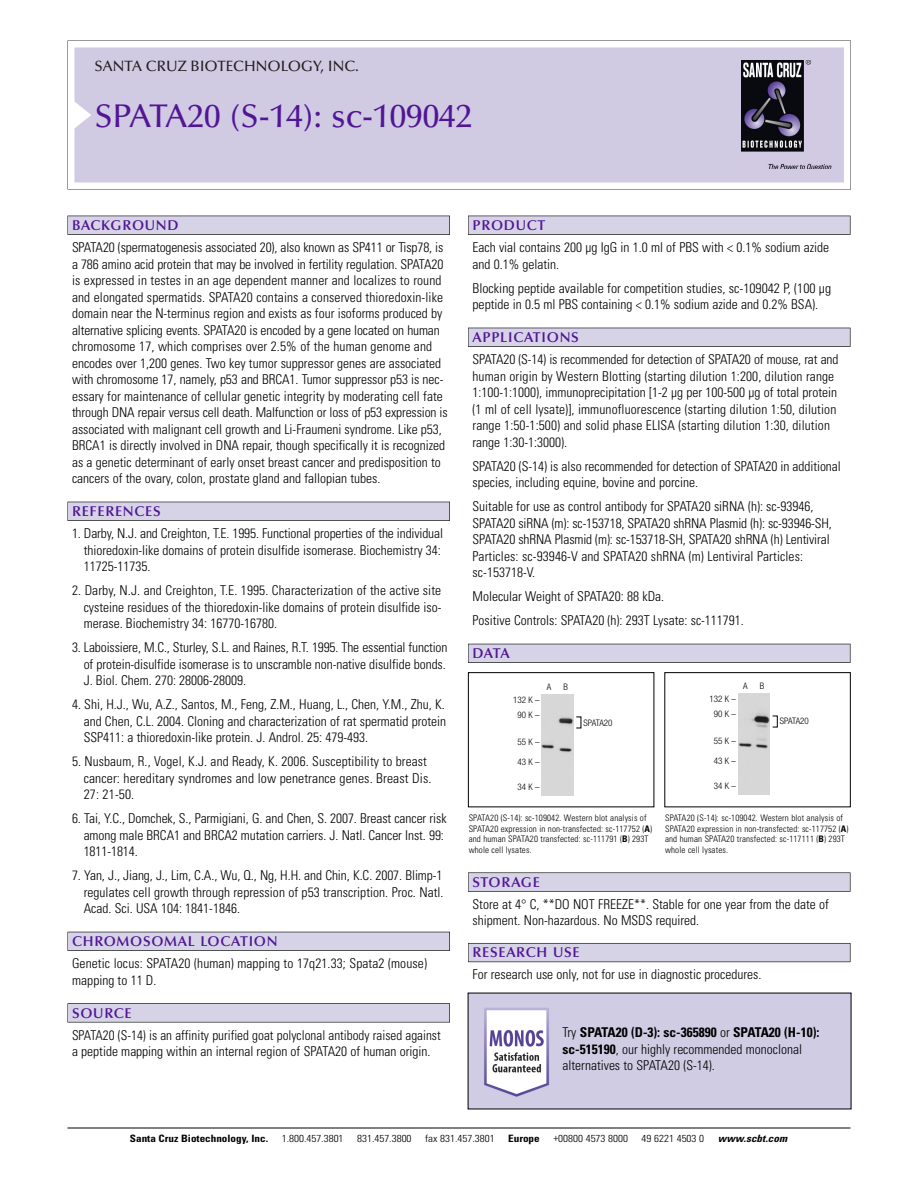
<style>
.page{position:relative;width:918px;height:1188px;background:#fff}
.page>*{position:absolute;margin:0;border:0;box-sizing:border-box;transform-origin:0 0}
.t1{font:500 33px "Optima";color:#511695}
.t2{font:500 15px "Optima";color:#231f20}
.t3{font:600 14.25px "Optima";letter-spacing:.05em;color:#511695}
.t4{font:300 condensed 13.5px/16.5px "Univers";color:#000}
.t5{font:300 condensed 10.2px "Univers";color:#000;scale:1.1 1}
.t6{font:700 condensed 10.2px "Univers";color:#000;scale:1.1 1}
.t7{font:italic 700 condensed 10.2px "Univers";letter-spacing:.005em;color:#000;scale:1.1 1}
.t8{font:300 condensed 9px/10.5px "Univers";letter-spacing:.015em;color:#000}
.t9{font:300 condensed 9px/15px "Helvetica Neue";color:#000;text-align:center}
.t10{font:300 condensed 9px "Helvetica Neue";letter-spacing:-.02em;color:#000}
.s1{font-weight:700}
</style>
<div class="page">
<svg style="left:68px;top:40px;width:783px;height:149px"></svg>
<div style="left:74px;top:47px;width:770px;height:135px;background:#d1cae3"></div>
<img style="left:741px;top:60px;width:90px;height:108px">
<div style="left:68px;top:216px;width:382px;height:19px;background:#525155"></div>
<div style="left:68px;top:216px;width:381px;height:18px;background:#d7d3e7"></div>
<div style="left:68px;top:502px;width:382px;height:19px;background:#515055"></div>
<div style="left:68px;top:502px;width:381px;height:18px;background:#d7d3e7"></div>
<div style="left:68px;top:932px;width:382px;height:19px;background:#525158"></div>
<div style="left:68px;top:932px;width:381px;height:18px;background:#d7d3e7"></div>
<div style="left:68px;top:1003px;width:382px;height:19px;background:#575759"></div>
<div style="left:68px;top:1004px;width:381px;height:18px;background:#d7d3e7"></div>
<div style="left:468px;top:216px;width:382px;height:19px;background:#525155"></div>
<div style="left:468px;top:216px;width:382px;height:18px;background:#d7d3e7"></div>
<div style="left:468px;top:328px;width:382px;height:19px;background:#515055"></div>
<div style="left:468px;top:328px;width:382px;height:18px;background:#d7d3e7"></div>
<div style="left:468px;top:644px;width:382px;height:19px;background:#525158"></div>
<div style="left:468px;top:644px;width:382px;height:18px;background:#d7d3e7"></div>
<svg style="left:468px;top:872px;width:382px;height:20px"></svg>
<div style="left:468px;top:873px;width:382px;height:18px;background:#d7d3e7"></div>
<div style="left:468px;top:943px;width:382px;height:19px;background:#5b5961"></div>
<div style="left:468px;top:944px;width:382px;height:18px;background:#d7d3e7"></div>
<hr style="left:68px;top:1128px;width:782px;height:1px;background:#000">
<div style="left:468px;top:672px;width:186px;height:135px;border:1px solid #000"></div>
<div style="left:664px;top:672px;width:187px;height:135px;border:1px solid #000"></div>
<img style="left:542px;top:694px;width:31px;height:101px">
<img style="left:738px;top:693px;width:32px;height:101px">
<img style="left:470px;top:995px;width:379px;height:112px">
<p class="t2" style="left:94px;top:61px;width:266px">SANTA CRUZ BIOTECHNOLOGY, INC.</p>
<h1 class="t1" style="left:94px;top:103px;width:379px">SPATA20 (S-14): sc-109042</h1>
<p class="t3" style="left:72px;top:219px;width:108px">BACKGROUND</p>
<p class="t4" style="left:72px;top:240px;width:377px">SPATA20 (spermatogenesis associated 20), also known as SP411 or Tisp78, is a 786 amino acid protein that may be involved in fertility regulation. SPATA20 is expressed in testes in an age dependent manner and localizes to round and elongated spermatids. SPATA20 contains a conserved thioredoxin-like domain near the N-terminus region and exists as four isoforms produced by alternative splicing events. SPATA20 is encoded by a gene located on human chromosome 17, which comprises over 2.5% of the human genome and encodes over 1,200 genes. Two key tumor suppressor genes are associated with chromosome 17, namely, p53 and BRCA1. Tumor suppressor p53 is nec&shy;essary for maintenance of cellular genetic integrity by moderating cell fate through DNA repair versus cell death. Malfunction or loss of p53 expression is associated with malignant cell growth and Li-Fraumeni syndrome. Like p53, BRCA1 is directly involved in DNA repair, though specifically it is recognized as a genetic determinant of early onset breast cancer and predisposition to cancers of the ovary, colon, prostate gland and fallopian tubes.</p>
<p class="t3" style="left:72px;top:506px;width:90px">REFERENCES</p>
<p class="t4" style="left:84px;top:526px;width:361px;text-indent:-12px">1. Darby, N.J. and Creighton, T.E. 1995. Functional properties of the individual thioredoxin-like domains of protein disulfide isomerase. Biochemistry 34:<br>11725-11735.</p>
<p class="t4" style="left:84px;top:583px;width:359px;text-align:justify;text-indent:-12px">2. Darby, N.J. and Creighton, T.E. 1995. Characterization of the active site cysteine residues of the thioredoxin-like domains of protein disulfide iso&shy;merase. Biochemistry 34: 16770-16780.</p>
<p class="t4" style="left:84px;top:640px;width:365px;text-indent:-12px">3. Laboissiere, M.C., Sturley, S.L. and Raines, R.T. 1995. The essential function of protein-disulfide isomerase is to unscramble non-native disulfide bonds.<br>J. Biol. Chem. 270: 28006-28009.</p>
<p class="t4" style="left:84px;top:697px;width:364px;text-align:justify;text-indent:-12px">4. Shi, H.J., Wu, A.Z., Santos, M., Feng, Z.M., Huang, L., Chen, Y.M., Zhu, K. and Chen, C.L. 2004. Cloning and characterization of rat spermatid protein SSP411: a thioredoxin-like protein. J. Androl. 25: 479-493.</p>
<p class="t4" style="left:84px;top:754px;width:349px;text-indent:-12px">5. Nusbaum, R., Vogel, K.J. and Ready, K. 2006. Susceptibility to breast cancer: hereditary syndromes and low penetrance genes. Breast Dis.<br>27: 21-50.</p>
<p class="t4" style="left:84px;top:811px;width:364px;text-indent:-12px">6. Tai, Y.C., Domchek, S., Parmigiani, G. and Chen, S. 2007. Breast cancer risk among male BRCA1 and BRCA2 mutation carriers. J. Natl. Cancer Inst. 99:<br>1811-1814.</p>
<p class="t4" style="left:84px;top:868px;width:361px;text-align:justify;text-indent:-12px">7. Yan, J., Jiang, J., Lim, C.A., Wu, Q., Ng, H.H. and Chin, K.C. 2007. Blimp-1 regulates cell growth through repression of p53 transcription. Proc. Natl.<br>Acad. Sci. USA 104: 1841-1846.</p>
<p class="t3" style="left:72px;top:936px;width:207px">CHROMOSOMAL LOCATION</p>
<p class="t4" style="left:72px;top:956px;width:357px">Genetic locus: SPATA20 (human) mapping to 17q21.33; Spata2 (mouse) mapping to 11 D.</p>
<p class="t3" style="left:72px;top:1007px;width:61px">SOURCE</p>
<p class="t4" style="left:72px;top:1028px;width:370px">SPATA20 (S-14) is an affinity purified goat polyclonal antibody raised against a peptide mapping within an internal region of SPATA20 of human origin.</p>
<p class="t3" style="left:473px;top:219px;width:74px">PRODUCT</p>
<p class="t4" style="left:473px;top:240px;width:358px">Each vial contains 200 µg IgG in 1.0 ml of PBS with &lt; 0.1% sodium azide and 0.1% gelatin.</p>
<p class="t4" style="left:473px;top:281px;width:360px">Blocking peptide available for competition studies, sc-109042 P, (100 µg peptide in 0.5 ml PBS containing &lt; 0.1% sodium azide and 0.2% BSA).</p>
<p class="t3" style="left:473px;top:332px;width:108px">APPLICATIONS</p>
<p class="t4" style="left:473px;top:352px;width:367px">SPATA20 (S-14) is recommended for detection of SPATA20 of mouse, rat and human origin by Western Blotting (starting dilution 1:200, dilution range 1:100-1:1000), immunoprecipitation [1-2 µg per 100-500 µg of total protein (1 ml of cell lysate)], immunofluorescence (starting dilution 1:50, dilution range 1:50-1:500) and solid phase ELISA (starting dilution 1:30, dilution range 1:30-1:3000).</p>
<p class="t4" style="left:473px;top:459px;width:370px">SPATA20 (S-14) is also recommended for detection of SPATA20 in additional species, including equine, bovine and porcine.</p>
<p class="t4" style="left:473px;top:499px;width:361px">Suitable for use as control antibody for SPATA20 siRNA (h): sc-93946, SPATA20 siRNA (m): sc-153718, SPATA20 shRNA Plasmid (h): sc-93946-SH, SPATA20 shRNA Plasmid (m): sc-153718-SH, SPATA20 shRNA (h) Lentiviral Particles: sc-93946-V and SPATA20 shRNA (m) Lentiviral Particles: sc-153718-V.</p>
<p class="t4" style="left:473px;top:586px;width:273px;line-height:24px">Molecular Weight of SPATA20: 88 kDa.<br>Positive Controls: SPATA20 (h): 293T Lysate: sc-111791.</p>
<p class="t3" style="left:473px;top:648px;width:39px">DATA</p>
<p class="t9" style="left:547px;top:680px;width:6px">A</p>
<p class="t9" style="left:564px;top:680px;width:6px">B</p>
<p class="t9" style="left:513px;top:693px;width:28px">132 K –<br>90K–</p>
<p class="t9" style="left:518px;top:733px;width:24px;line-height:19.5px;text-align:left">55K–<br>43K–</p>
<p class="t9" style="left:518px;top:780px;width:24px">34K–</p>
<p class="t10" style="left:584px;top:719px;width:30px">SPATA20</p>
<p class="t9" style="left:743px;top:679px;width:6px">A</p>
<p class="t9" style="left:760px;top:679px;width:6px">B</p>
<p class="t9" style="left:710px;top:692px;width:28px">132 K –<br>90K–</p>
<p class="t9" style="left:714px;top:732px;width:24px;line-height:19.5px;text-align:left">55K–<br>43K–</p>
<p class="t9" style="left:714px;top:779px;width:24px">34K–</p>
<p class="t10" style="left:780px;top:718px;width:30px">SPATA20</p>
<p class="t8" style="left:469px;top:814px;width:185px">SPATA20 (S-14): sc-109042. Western blot analysis of SPATA20 expression in non-transfected: sc-117752 (<span class="s1">A</span>) and human SPATA20 transfected: sc-111791 (<span class="s1">B</span>) 293T whole cell lysates.</p>
<p class="t8" style="left:665px;top:814px;width:185px">SPATA20 (S-14): sc-109042. Western blot analysis of SPATA20 expression in non-transfected: sc-117752 (<span class="s1">A</span>) and human SPATA20 transfected: sc-117111 (<span class="s1">B</span>) 293T whole cell lysates.</p>
<p class="t3" style="left:473px;top:876px;width:69px">STORAGE</p>
<p class="t4" style="left:473px;top:897px;width:358px">Store at 4° C, **DO NOT FREEZE**. Stable for one year from the date of shipment. Non-hazardous. No MSDS required.</p>
<p class="t3" style="left:473px;top:947px;width:109px">RESEARCH USE</p>
<p class="t4" style="left:473px;top:968px;width:290px">For research use only, not for use in diagnostic procedures.</p>
<p class="t4" style="left:563px;top:1025px;width:258px">Try <span class="s1">SPATA20 (D-3): sc-365890</span> or <span class="s1">SPATA20 (H-10): sc-515190</span>, our highly recommended monoclonal alternatives to SPATA20 (S-14).</p>
<p class="t6" style="left:130px;top:1135px;width:127px">Santa Cruz Biotechnology, Inc.</p>
<p class="t5" style="left:282px;top:1135px;width:58px">1.800.457.3801</p>
<p class="t5" style="left:357px;top:1135px;width:51px">831.457.3800</p>
<p class="t5" style="left:425px;top:1135px;width:65px">fax 831.457.3801</p>
<p class="t6" style="left:508px;top:1135px;width:30px">Europe</p>
<p class="t5" style="left:553px;top:1135px;width:69px">+00800 4573 8000</p>
<p class="t5" style="left:642px;top:1135px;width:58px">49 6221 4503 0</p>
<p class="t7" style="left:718px;top:1135px;width:64px">www.scbt.com</p>
</div>
